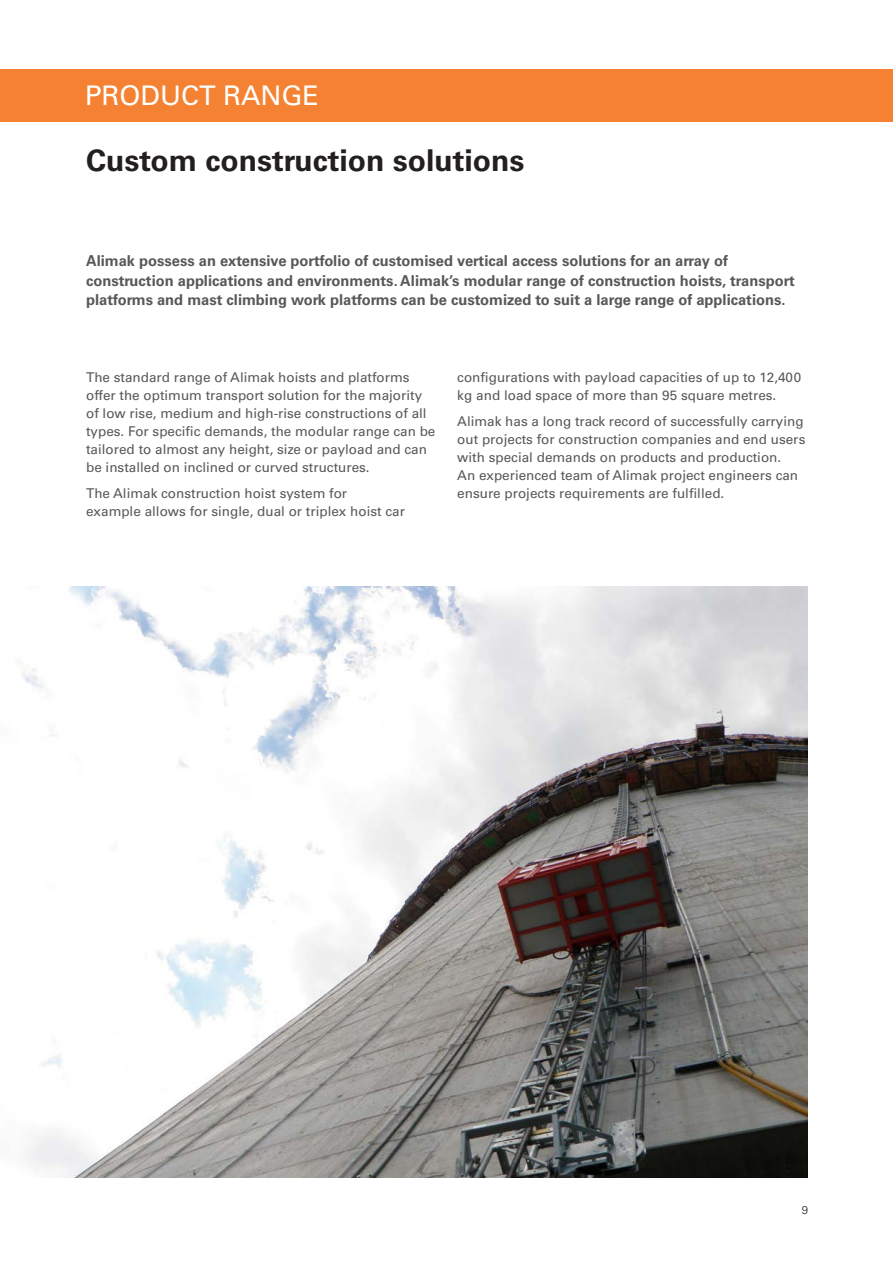
<style>
.page{position:relative;width:893px;height:1263px;background:#fff}
.page>*{position:absolute;margin:0;border:0;box-sizing:border-box;transform-origin:0 0}
.t1{font:700 30px "Univers LT Std";color:#231f20}
.Project_Name{font:27px "Univers LT Std";color:#fff}
.Introduction_text{font:700 15px/19.5px "Univers LT Std";color:#57585a}
.Regular_text{font:13.5px/18px "Univers LT Std";color:#57585a}
.t2{font:300 11.25px "Univers LT Std";color:#231f20}
</style>
<div class="page">
<div style="left:0;top:69px;width:893px;height:52px;background:#f48232"></div>
<img style="left:22px;top:587px;width:786px;height:591px">
<p class="Project_Name" style="left:85px;top:79px;width:236px">PRODUCT RANGE</p>
<p class="t1" style="left:86px;top:142px;width:440px">Custom construction solutions</p>
<p class="Introduction_text" style="left:86px;top:251px;width:710px">Alimak possess an extensive portfolio of customised vertical access solutions for an array of construction applications and environments. Alimak’s modular range of construction hoists, transport platforms and mast climbing work platforms can be customized to suit a large range of applications.</p>
<p class="Regular_text" style="left:86px;top:368px;width:351px">The standard range of Alimak hoists and platforms offer the optimum transport solution for the majority of low rise, medium and high-rise constructions of all types. For specific demands, the modular range can be tailored to almost any height, size or payload and can be installed on inclined or curved structures.</p>
<p class="Regular_text" style="left:86px;top:485px;width:320px">The Alimak construction hoist system for example allows for single, dual or triplex hoist car</p>
<p class="Regular_text" style="left:457px;top:368px;width:345px">configurations with payload capacities of up to 12,400 kg and load space of more than 95 square metres.</p>
<p class="Regular_text" style="left:457px;top:413px;width:350px">Alimak has a long track record of successfully carrying out projects for construction companies and end users with special demands on products and production.<br>An experienced team of Alimak project engineers can ensure projects requirements are fulfilled.</p>
<p class="t2" style="left:802px;top:1203px;width:8px">9</p>
</div>
